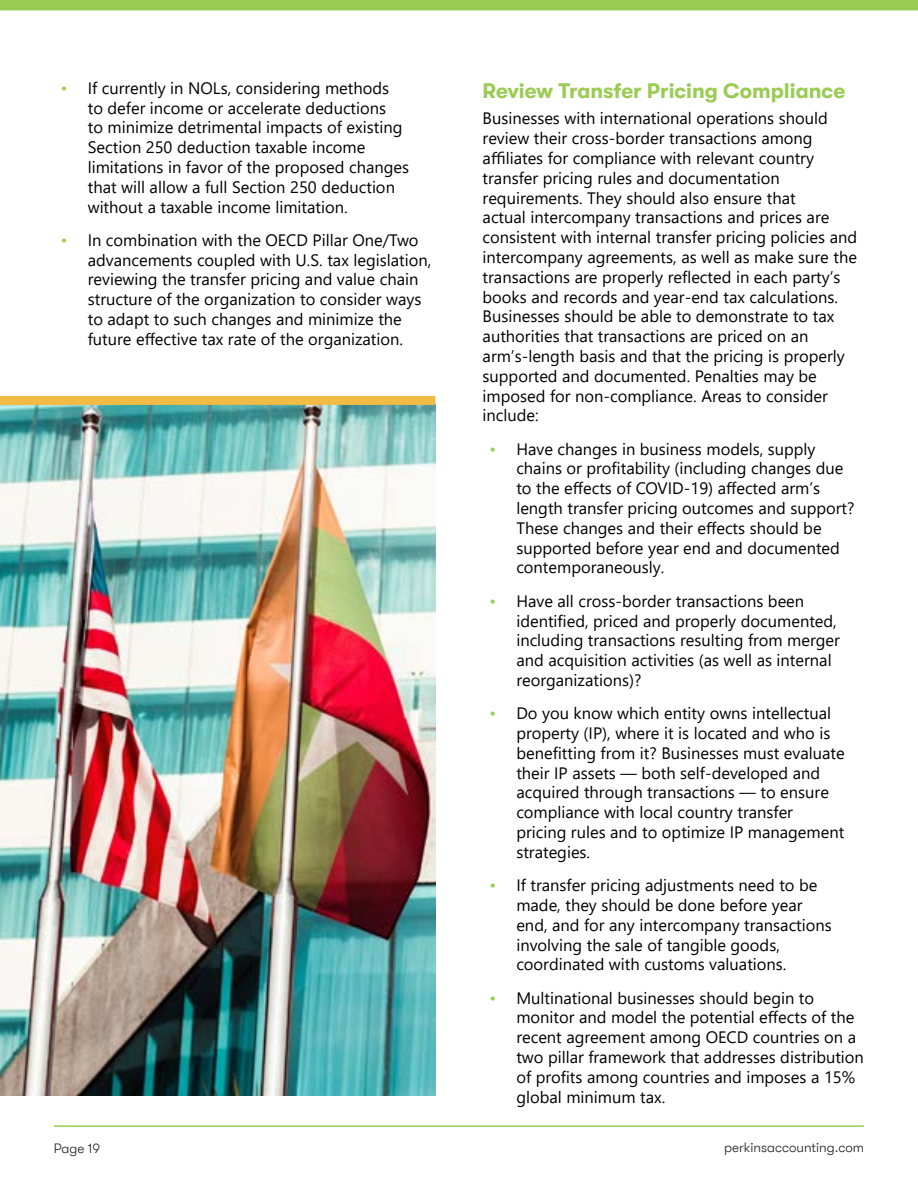
<style>
.page{position:relative;width:918px;height:1188px;background:#fff}
.page>*{position:absolute;margin:0;border:0;box-sizing:border-box;transform-origin:0 0}
.t1{font:700 21px "GT Walsheim";color:#9acc54}
.t2{font:16.5px/19.8px "Segoe UI";color:#000}
.t3{font:300 13.5px "GT Walsheim";color:#212121}
.s1{color:#9acc54}
</style>
<div class="page">
<div style="left:0;top:0;width:918px;height:10px;background:#9acc54"></div>
<hr style="left:54px;top:1125px;width:810px;height:2px;background:#9acc54">
<img style="left:0;top:405px;width:435px;height:690px">
<div style="left:0;top:396px;width:435px;height:9px;background:#f1bb46"></div>
<p class="t2" style="left:88px;top:77px;width:323px;text-indent:-27px"><span class="s1">•</span> If currently in NOLs, considering methods<br>to defer income or accelerate deductions<br>to minimize detrimental impacts of existing Section 250 deduction taxable income limitations in favor of the proposed changes that will allow a full Section 250 deduction without a taxable income limitation.</p>
<p class="t2" style="left:88px;top:229px;width:345px;text-indent:-27px"><span class="s1">•</span> In combination with the OECD Pillar One/Two advancements coupled with U.S. tax legislation, reviewing the transfer pricing and value chain structure of the organization to consider ways to adapt to such changes and minimize the future effective tax rate of the organization.</p>
<p class="t1" style="left:483px;top:82px;width:364px">Review Transfer Pricing Compliance</p>
<p class="t2" style="left:483px;top:107px;width:376px">Businesses with international operations should review their cross-border transactions among affiliates for compliance with relevant country transfer pricing rules and documentation requirements. They should also ensure that<br>actual intercompany transactions and prices are consistent with internal transfer pricing policies and intercompany agreements, as well as make sure the transactions are properly reflected in each party’s books and records and year-end tax calculations.<br>Businesses should be able to demonstrate to tax authorities that transactions are priced on an arm’s-length basis and that the pricing is properly supported and documented. Penalties may be imposed for non-compliance. Areas to consider include:</p>
<p class="t2" style="left:516px;top:437px;width:340px;text-indent:-27px"><span class="s1">•</span> Have changes in business models, supply chains or profitability (including changes due to the effects of COVID-19) affected arm’s length transfer pricing outcomes and support?<br>These changes and their effects should be supported before year end and documented contemporaneously.</p>
<p class="t2" style="left:516px;top:590px;width:325px;text-indent:-27px"><span class="s1">•</span> Have all cross-border transactions been identified, priced and properly documented, including transactions resulting from merger and acquisition activities (as well as internal reorganizations)?</p>
<p class="t2" style="left:516px;top:702px;width:330px;text-indent:-27px"><span class="s1">•</span> Do you know which entity owns intellectual property (IP), where it is located and who is benefitting from it? Businesses must evaluate their IP assets — both self-developed and acquired through transactions — to ensure compliance with local country transfer pricing rules and to optimize IP management strategies.</p>
<p class="t2" style="left:516px;top:874px;width:317px;text-indent:-27px"><span class="s1">•</span> If transfer pricing adjustments need to be made, they should be done before year end, and for any intercompany transactions involving the sale of tangible goods, coordinated with customs valuations.</p>
<p class="t2" style="left:516px;top:986px;width:349px;text-indent:-27px"><span class="s1">•</span> Multinational businesses should begin to monitor and model the potential effects of the recent agreement among OECD countries on a two pillar framework that addresses distribution of profits among countries and imposes a 15% global minimum tax.</p>
<p class="t3" style="left:54px;top:1142px;width:48px">Page 19</p>
<p class="t3" style="left:724px;top:1142px;width:141px">perkinsaccounting.com</p>
</div>
